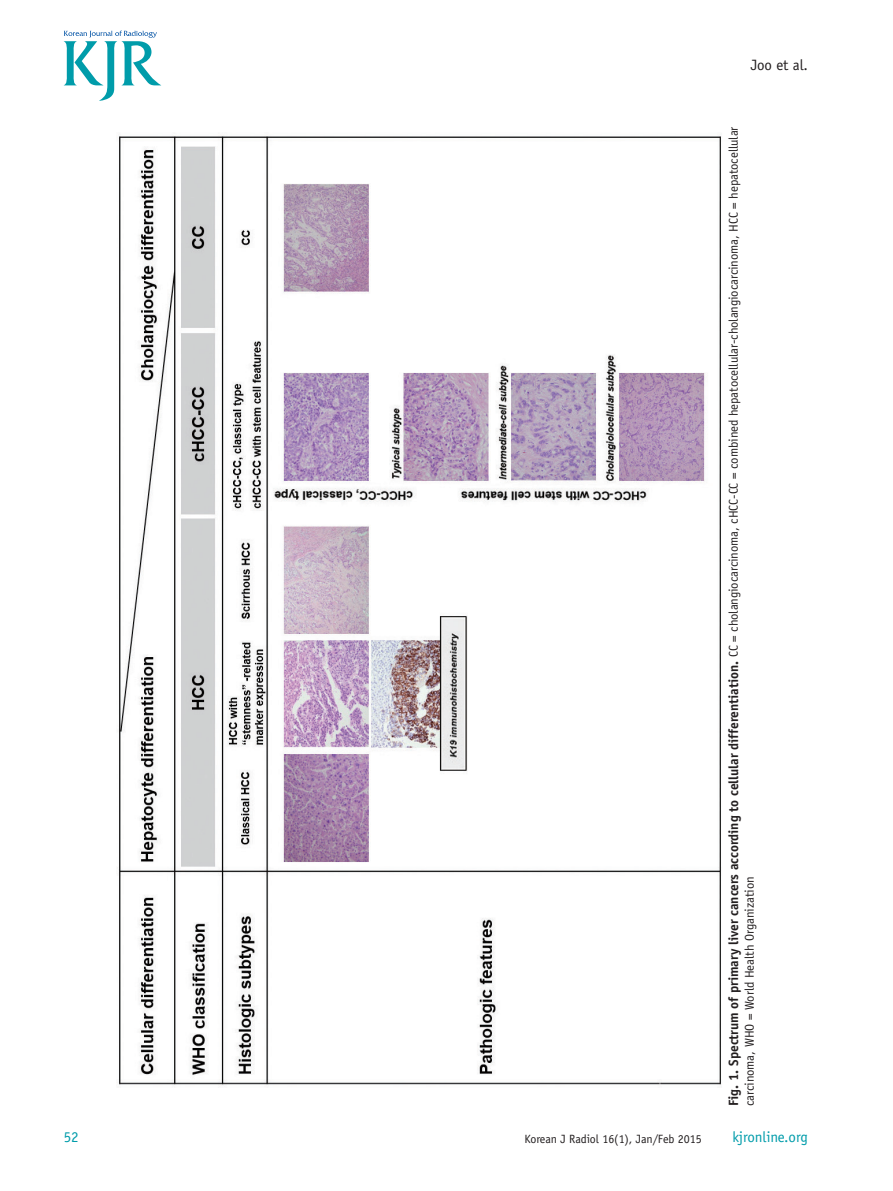
<style>
.page{position:relative;width:893px;height:1191px;background:#fff}
.page>*{position:absolute;margin:0;border:0;box-sizing:border-box;transform-origin:0 0}
.t1{font:15px "Officina Sans Std";letter-spacing:-.005em;color:#009caa}
.t2{font:15px "Officina Sans Std";letter-spacing:-.005em;color:#231f20}
.그림제목{font:12.75px/15.8px "Officina Sans Std";letter-spacing:-.005em;color:#231f20}
.t3{font:12px "Officina Sans Std";letter-spacing:-.005em;color:#231f20}
.s1{font-weight:700;font-size:13.5px}
</style>
<div class="page">
<svg style="left:64px;top:31px;width:97px;height:70px"></svg>
<img style="left:117px;top:135px;width:604px;height:951px">
<p class="t2" style="left:751px;top:56px;width:59px">Joo et al.</p>
<p class="그림제목" style="left:726px;top:1106px;width:981px;rotate:-90deg"><span class="s1">Fig. 1. Spectrum of primary liver cancers according to cellular differentiation.</span> CC = cholangiocarcinoma, cHCC-CC = combined hepatocellular-cholangiocarcinoma, HCC = hepatocellular carcinoma, WHO = World Health Organization</p>
<p class="t1" style="left:64px;top:1128px;width:16px">52</p>
<p class="t3" style="left:524px;top:1132px;width:179px">Korean J Radiol 16(1), Jan/Feb 2015</p>
<p class="t1" style="left:732px;top:1128px;width:77px">kjronline.org</p>
</div>
